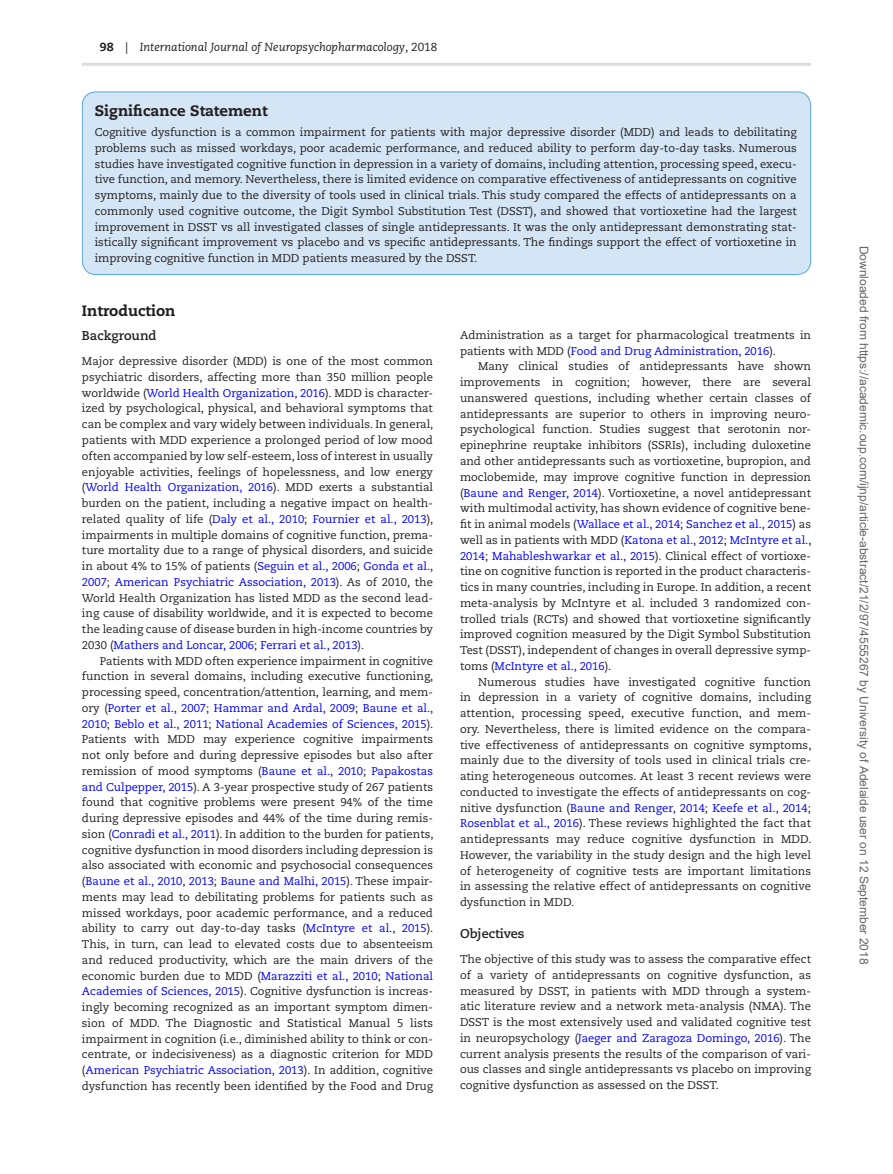
<style>
.page{position:relative;width:893px;height:1174px;background:#fff}
.page>*{position:absolute;margin:0;border:0;box-sizing:border-box;transform-origin:0 0}
.t1{font:800 15px "Caecilia LT Std";color:#231f20}
.t2{font:700 12.75px "Caecilia LT Std";color:#231f20}
.t3{font:12px "Arial";color:#666}
.t4{font:italic 11.7px "Caecilia LT Std";color:#231f20}
.t5{font:11.25px/15.8px "Caecilia LT Std";color:#231f20;text-align:justify}
.s1{font-weight:800;font-style:normal}
.s2{font-style:normal}
.s3{color:#00f}
</style>
<div class="page">
<hr style="left:82px;top:63px;width:729px;height:3px;background:#dcdddf">
<div style="left:82px;top:92px;width:729px;height:182px;background:#d4e5f5;border-radius:14px"></div>
<div style="left:82px;top:91px;width:729px;height:184px;border:1px solid #5ba8dc;border-radius:14px"></div>
<p class="t4" style="left:100px;top:40px;width:339px"><span class="s1">98</span> <span class="s2">|</span> International Journal of Neuropsychopharmacology<span class="s2">, 2018</span></p>
<h1 class="t1" style="left:95px;top:101px;width:175px">Significance Statement</h1>
<p class="t5" style="left:95px;top:124px;width:704px">Cognitive dysfunction is a common impairment for patients with major depressive disorder (MDD) and leads to debilitating problems such as missed workdays, poor academic performance, and reduced ability to perform day-to-day tasks. Numerous studies have investigated cognitive function in depression in a variety of domains, including attention, processing speed, execu&shy;tive function, and memory. Nevertheless, there is limited evidence on comparative effectiveness of antidepressants on cognitive symptoms, mainly due to the diversity of tools used in clinical trials. This study compared the effects of antidepressants on a commonly used cognitive outcome, the Digit Symbol Substitution Test (DSST), and showed that vortioxetine had the largest improvement in DSST vs all investigated classes of single antidepressants. It was the only antidepressant demonstrating stat&shy;istically significant improvement vs placebo and vs specific antidepressants. The findings support the effect of vortioxetine in improving cognitive function in MDD patients measured by the DSST.</p>
<h1 class="t1" style="left:82px;top:302px;width:95px">Introduction</h1>
<p class="t2" style="left:82px;top:328px;width:76px">Background</p>
<p class="t5" style="left:82px;top:354px;width:353px">Major depressive disorder (MDD) is one of the most common psychiatric disorders, affecting more than 350 million people worldwide (<span class="s3">World Health Organization, 2016</span>). MDD is character&shy;ized by psychological, physical, and behavioral symptoms that can be complex and vary widely between individuals. In general, patients with MDD experience a prolonged period of low mood often accompanied by low self-esteem, loss of interest in usually enjoyable activities, feelings of hopelessness, and low energy (<span class="s3">World Health Organization, 2016</span>). MDD exerts a substantial burden on the patient, including a negative impact on health&shy;related quality of life (<span class="s3">Daly et al., 2010</span>; <span class="s3">Fournier et al., 2013</span>), impairments in multiple domains of cognitive function, prema&shy;ture mortality due to a range of physical disorders, and suicide in about 4% to 15% of patients (<span class="s3">Seguin et al., 2006</span>; <span class="s3">Gonda et al., 2007</span>; <span class="s3">American Psychiatric Association, 2013</span>). As of 2010, the World Health Organization has listed MDD as the second lead&shy;ing cause of disability worldwide, and it is expected to become the leading cause of disease burden in high-income countries by 2030 (<span class="s3">Mathers and Loncar, 2006</span>; <span class="s3">Ferrari et al., 2013</span>).</p>
<p class="t5" style="left:82px;top:653px;width:353px;text-indent:18px">Patients with MDD often experience impairment in cognitive function in several domains, including executive functioning, processing speed, concentration/attention, learning, and mem&shy;ory (<span class="s3">Porter et al., 2007</span>; <span class="s3">Hammar and Ardal, 2009</span>; <span class="s3">Baune et al., 2010</span>; <span class="s3">Beblo et al., 2011</span>; <span class="s3">National Academies of Sciences, 2015</span>).<br>Patients with MDD may experience cognitive impairments not only before and during depressive episodes but also after remission of mood symptoms (<span class="s3">Baune et al., 2010</span>; <span class="s3">Papakostas and Culpepper, 2015</span>). A 3-year prospective study of 267 patients found that cognitive problems were present 94% of the time during depressive episodes and 44% of the time during remis&shy;sion (<span class="s3">Conradi et al., 2011</span>). In addition to the burden for patients, cognitive dysfunction in mood disorders including depression is also associated with economic and psychosocial consequences (<span class="s3">Baune et al., 2010</span>, <span class="s3">2013</span>; <span class="s3">Baune and Malhi, 2015</span>). These impair&shy;ments may lead to debilitating problems for patients such as missed workdays, poor academic performance, and a reduced ability to carry out day-to-day tasks (<span class="s3">McIntyre et al., 2015</span>).<br>This, in turn, can lead to elevated costs due to absenteeism and reduced productivity, which are the main drivers of the economic burden due to MDD (<span class="s3">Marazziti et al., 2010</span>; <span class="s3">National Academies of Sciences, 2015</span>). Cognitive dysfunction is increas&shy;ingly becoming recognized as an important symptom dimen&shy;sion of MDD. The Diagnostic and Statistical Manual 5 lists impairment in cognition (i.e., diminished ability to think or con&shy;centrate, or indecisiveness) as a diagnostic criterion for MDD (<span class="s3">American Psychiatric Association, 2013</span>). In addition, cognitive dysfunction has recently been identified by the Food and Drug</p>
<p class="t5" style="left:460px;top:327px;width:352px">Administration as a target for pharmacological treatments in patients with MDD (<span class="s3">Food and Drug Administration, 2016</span>).</p>
<p class="t5" style="left:460px;top:359px;width:353px;text-indent:18px">Many clinical studies of antidepressants have shown improvements in cognition; however, there are several unanswered questions, including whether certain classes of antidepressants are superior to others in improving neuro&shy;psychological function. Studies suggest that serotonin nor&shy;epinephrine reuptake inhibitors (SSRIs), including duloxetine and other antidepressants such as vortioxetine, bupropion, and moclobemide, may improve cognitive function in depression (<span class="s3">Baune and Renger, 2014</span>). Vortioxetine, a novel antidepressant with multimodal activity, has shown evidence of cognitive bene&shy;fit in animal models (<span class="s3">Wallace et al., 2014</span>; <span class="s3">Sanchez et al., 2015</span>) as well as in patients with MDD (<span class="s3">Katona et al., 2012</span>; <span class="s3">McIntyre et al., 2014</span>; <span class="s3">Mahableshwarkar et al., 2015</span>). Clinical effect of vortioxe&shy;tine on cognitive function is reported in the product characteris&shy;tics in many countries, including in Europe. In addition, a recent meta-analysis by McIntyre et al. included 3 randomized con&shy;trolled trials (RCTs) and showed that vortioxetine significantly improved cognition measured by the Digit Symbol Substitution Test (DSST), independent of changes in overall depressive symp&shy;toms (<span class="s3">McIntyre et al., 2016</span>).</p>
<p class="t5" style="left:460px;top:674px;width:353px;text-indent:18px">Numerous studies have investigated cognitive function in depression in a variety of cognitive domains, including attention, processing speed, executive function, and mem&shy;ory. Nevertheless, there is limited evidence on the compara&shy;tive effectiveness of antidepressants on cognitive symptoms, mainly due to the diversity of tools used in clinical trials cre&shy;ating heterogeneous outcomes. At least 3 recent reviews were conducted to investigate the effects of antidepressants on cog&shy;nitive dysfunction (<span class="s3">Baune and Renger, 2014</span>; <span class="s3">Keefe et al., 2014</span>; <span class="s3">Rosenblat et al., 2016</span>). These reviews highlighted the fact that antidepressants may reduce cognitive dysfunction in MDD.<br>However, the variability in the study design and the high level of heterogeneity of cognitive tests are important limitations in assessing the relative effect of antidepressants on cognitive dysfunction in MDD.</p>
<p class="t2" style="left:460px;top:925px;width:66px">Objectives</p>
<p class="t5" style="left:460px;top:951px;width:353px">The objective of this study was to assess the comparative effect of a variety of antidepressants on cognitive dysfunction, as measured by DSST, in patients with MDD through a system&shy;atic literature review and a network meta-analysis (NMA). The DSST is the most extensively used and validated cognitive test in neuropsychology (<span class="s3">Jaeger and Zaragoza Domingo, 2016</span>). The current analysis presents the results of the comparison of vari&shy;ous classes and single antidepressants vs placebo on improving cognitive dysfunction as assessed on the DSST.</p>
<p class="t3" style="left:868px;top:245px;width:720px;rotate:90deg">Downloaded from https://academic.oup.com/ijnp/article-abstract/21/2/97/4555267 by University of Adelaide user on 12 September 2018</p>
</div>
